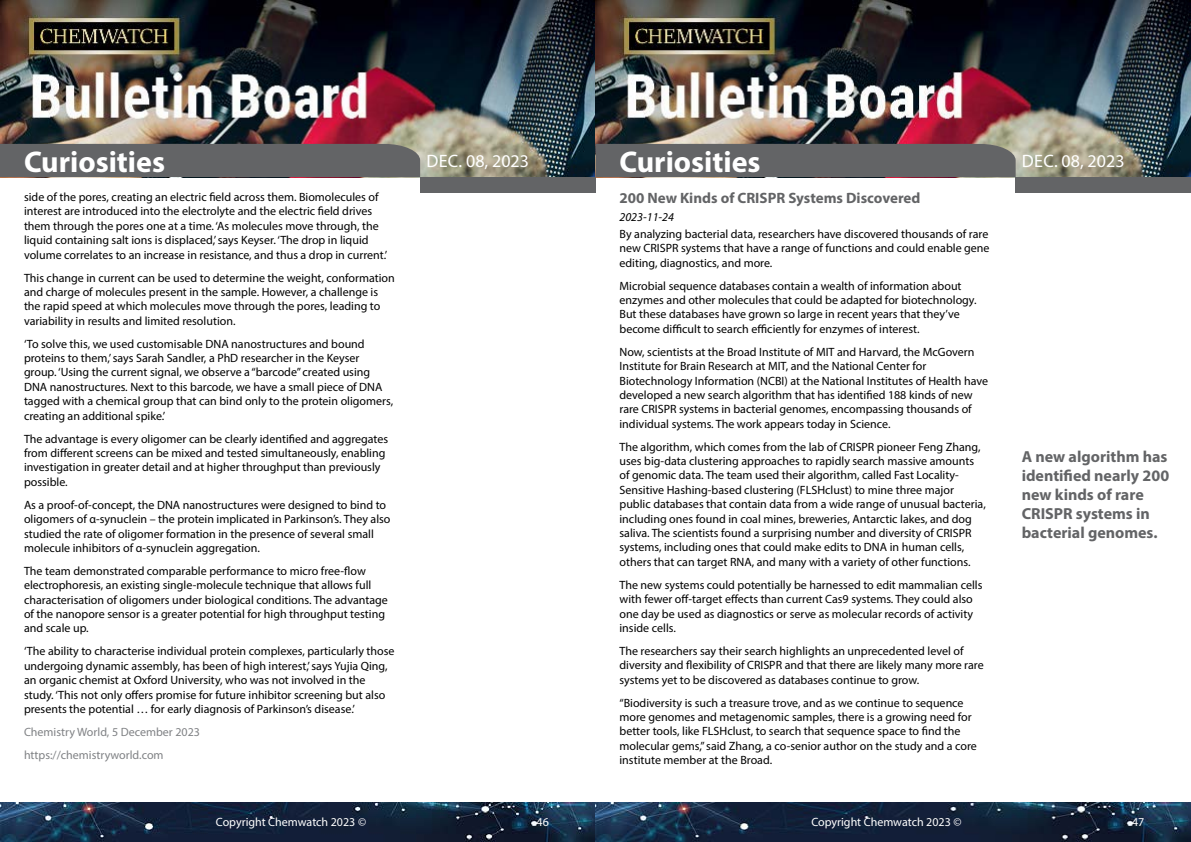
<style>
.page{position:relative;width:1191px;height:842px;background:#fff}
.page>*{position:absolute;margin:0;border:0;box-sizing:border-box;transform-origin:0 0}
.t1{font:700 30px "Myriad Pro";color:#fff}
.t2{font:18px "Myriad Pro";color:#fff}
.t3{font:700 16px/19.2px "Myriad Pro";color:#636466}
.t4{font:700 15px "Myriad Pro";color:#636466}
.t5{font:12px/14.4px "Myriad Pro";color:#000}
.t6{font:12px/22.9px "Myriad Pro";color:#808285}
.t7{font:12px "Myriad Pro";color:#fff}
.t8{font:italic 12px "Myriad Pro";color:#000}
</style>
<div class="page">
<img style="left:0;top:0;width:1191px;height:177px">
<div style="left:420px;top:177px;width:175px;height:15px;background:#636466"></div>
<div style="left:1015px;top:177px;width:176px;height:15px;background:#636466"></div>
<div style="left:0;top:144px;width:420px;height:33px;background:#636466"></div>
<div style="left:595px;top:144px;width:420px;height:33px;background:#636466"></div>
<img style="left:0;top:802px;width:1191px;height:40px">
<h1 class="t1" style="left:24px;top:142px;width:142px">Curiosities</h1>
<h1 class="t1" style="left:619px;top:142px;width:142px">Curiosities</h1>
<p class="t4" style="left:619px;top:188px;width:302px">200 New Kinds of CRISPR Systems Discovered</p>
<p class="t8" style="left:619px;top:209px;width:56px">2023-11-24</p>
<p class="t5" style="left:619px;top:226px;width:372px;text-align:justify">By analyzing bacterial data, researchers have discovered thousands of rare new CRISPR systems that have a range of functions and could enable gene editing, diagnostics, and more.</p>
<p class="t5" style="left:619px;top:278px;width:359px">Microbial sequence databases contain a wealth of information about enzymes and other molecules that could be adapted for biotechnology.<br>But these databases have grown so large in recent years that they’ve become difficult to search efficiently for enzymes of interest.</p>
<p class="t5" style="left:619px;top:344px;width:370px">Now, scientists at the Broad Institute of MIT and Harvard, the McGovern Institute for Brain Research at MIT, and the National Center for Biotechnology Information (NCBI) at the National Institutes of Health have developed a new search algorithm that has identified 188 kinds of new rare CRISPR systems in bacterial genomes, encompassing thousands of individual systems. The work appears today in Science.</p>
<p class="t5" style="left:619px;top:439px;width:368px">The algorithm, which comes from the lab of CRISPR pioneer Feng Zhang, uses big-data clustering approaches to rapidly search massive amounts of genomic data. The team used their algorithm, called Fast Locality-Sensitive Hashing-based clustering (FLSHclust) to mine three major public databases that contain data from a wide range of unusual bacteria, including ones found in coal mines, breweries, Antarctic lakes, and dog saliva. The scientists found a surprising number and diversity of CRISPR systems, including ones that could make edits to DNA in human cells, others that can target RNA, and many with a variety of other functions.</p>
<p class="t5" style="left:619px;top:577px;width:364px">The new systems could potentially be harnessed to edit mammalian cells with fewer off-target effects than current Cas9 systems. They could also one day be used as diagnostics or serve as molecular records of activity inside cells.</p>
<p class="t5" style="left:619px;top:643px;width:366px">The researchers say their search highlights an unprecedented level of diversity and flexibility of CRISPR and that there are likely many more rare systems yet to be discovered as databases continue to grow.</p>
<p class="t5" style="left:619px;top:695px;width:359px">“Biodiversity is such a treasure trove, and as we continue to sequence more genomes and metagenomic samples, there is a growing need for better tools, like FLSHclust, to search that sequence space to find the molecular gems,” said Zhang, a co-senior author on the study and a core institute member at the Broad.</p>
<h2 class="t2" style="left:426px;top:149px;width:104px">Dec. 08, 2023</h2>
<h2 class="t2" style="left:1022px;top:149px;width:104px">Dec. 08, 2023</h2>
<p class="t5" style="left:24px;top:190px;width:365px">side of the pores, creating an electric field across them. Biomolecules of interest are introduced into the electrolyte and the electric field drives them through the pores one at a time. ‘As molecules move through, the liquid containing salt ions is displaced,’ says Keyser. ‘The drop in liquid volume correlates to an increase in resistance, and thus a drop in current.’</p>
<p class="t5" style="left:24px;top:270px;width:372px">This change in current can be used to determine the weight, conformation and charge of molecules present in the sample. However, a challenge is the rapid speed at which molecules move through the pores, leading to variability in results and limited resolution.</p>
<p class="t5" style="left:24px;top:336px;width:371px">‘To solve this, we used customisable DNA nanostructures and bound proteins to them,’ says Sarah Sandler, a PhD researcher in the Keyser group. ‘Using the current signal, we observe a “barcode” created using DNA nanostructures. Next to this barcode, we have a small piece of DNA tagged with a chemical group that can bind only to the protein oligomers, creating an additional spike.’</p>
<p class="t5" style="left:24px;top:431px;width:366px">The advantage is every oligomer can be clearly identified and aggregates from different screens can be mixed and tested simultaneously, enabling investigation in greater detail and at higher throughput than previously possible.</p>
<p class="t5" style="left:24px;top:497px;width:368px">As a proof-of-concept, the DNA nanostructures were designed to bind to oligomers of α-synuclein – the protein implicated in Parkinson’s. They also studied the rate of oligomer formation in the presence of several small molecule inhibitors of α-synuclein aggregation.</p>
<p class="t5" style="left:24px;top:563px;width:365px">The team demonstrated comparable performance to micro free-flow electrophoresis, an existing single-molecule technique that allows full characterisation of oligomers under biological conditions. The advantage of the nanopore sensor is a greater potential for high throughput testing and scale up.</p>
<p class="t5" style="left:24px;top:644px;width:372px">‘The ability to characterise individual protein complexes, particularly those undergoing dynamic assembly, has been of high interest,’ says Yujia Qing, an organic chemist at Oxford University, who was not involved in the study. ‘This not only offers promise for future inhibitor screening but also presents the potential … for early diagnosis of Parkinson’s disease.’</p>
<p class="t6" style="left:24px;top:720px;width:177px">Chemistry World, 5 December 2023 https://chemistryworld.com</p>
<h3 class="t3" style="left:1021px;top:446px;width:149px">A new algorithm has identified nearly 200 new kinds of rare<br>CRISPR systems in bacterial genomes.</h3>
<p class="t7" style="left:216px;top:815px;width:152px">Copyright Chemwatch 2023 ©</p>
<p class="t7" style="left:536px;top:815px;width:14px">46</p>
<p class="t7" style="left:811px;top:815px;width:152px">Copyright Chemwatch 2023 ©</p>
<p class="t7" style="left:1132px;top:815px;width:14px">47</p>
</div>
